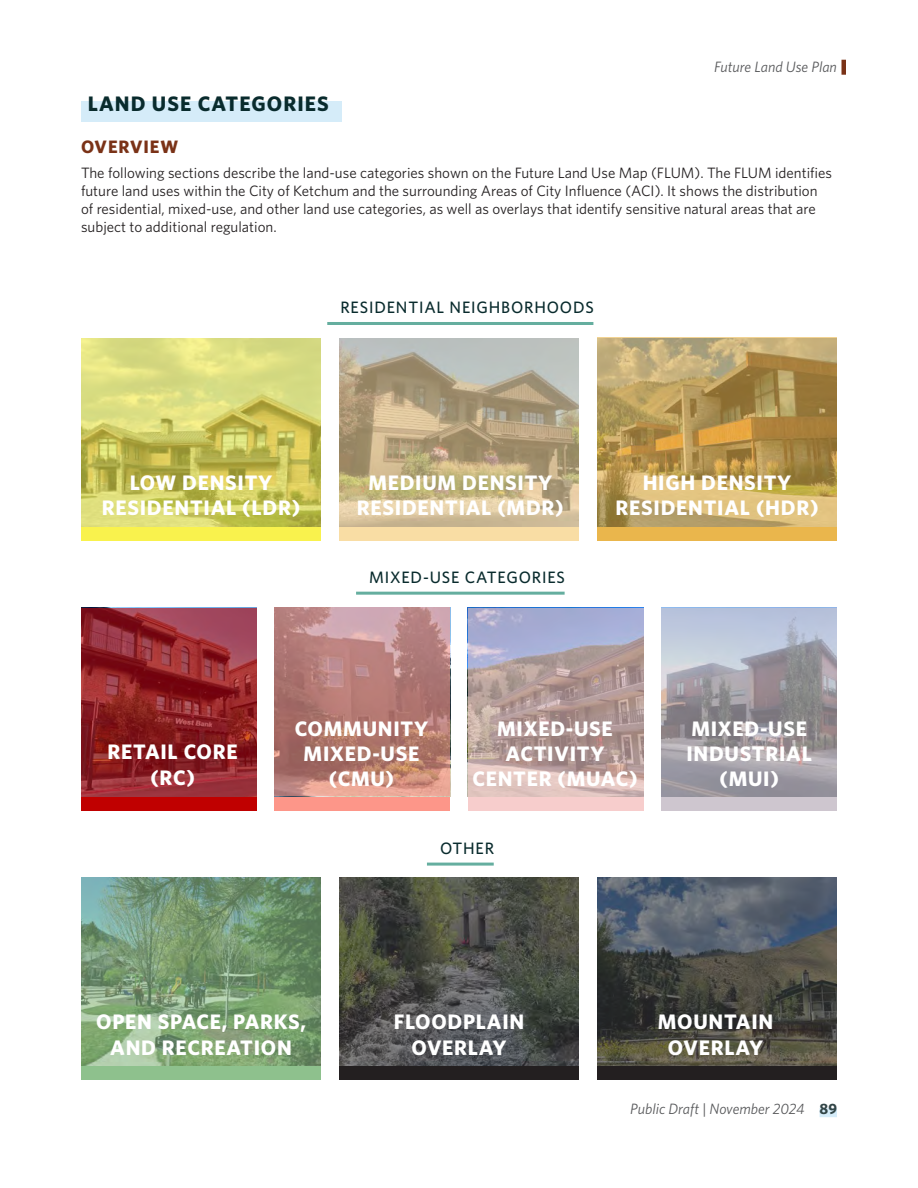
<style>
.page{position:relative;width:918px;height:1188px;background:#fff}
.page>*{position:absolute;margin:0;border:0;box-sizing:border-box;transform-origin:0 0}
.Core_Value_Heading{font:700 21px/25.2px "Whitney";letter-spacing:.035em;color:#fff;text-align:center}
.Heading_3{font:700 21px "Whitney";letter-spacing:.05em;color:#092b2d}
.Heading_4{font:700 18px "Whitney";letter-spacing:.05em;color:#7a3217}
.Heading_5{font:500 16.5px "Whitney";letter-spacing:.05em;color:#092b2d}
.Body_Text{font:15px/18px "Whitney";color:#231f20}
.t1{font:italic 15px "Whitney";color:#57585a}
.s1{font-weight:700;font-style:normal;color:#324547}
</style>
<div class="page">
<hr style="left:842px;top:60px;width:4px;height:15px;background:#7a3217">
<div style="left:820px;top:1108px;width:17px;height:9px;background:#d5ecf9"></div>
<div style="left:81px;top:101px;width:260px;height:21px;background:#d5ecf9"></div>
<div style="left:81px;top:527px;width:240px;height:14px;background:#f9f24d"></div>
<div style="left:81px;top:1066px;width:240px;height:14px;background:#8ec18d"></div>
<div style="left:339px;top:1066px;width:240px;height:14px;background:#231f20"></div>
<div style="left:597px;top:1066px;width:240px;height:14px;background:#231f20"></div>
<div style="left:81px;top:797px;width:176px;height:13px;background:#c00000"></div>
<div style="left:274px;top:797px;width:176px;height:13px;background:#fd9689"></div>
<div style="left:468px;top:797px;width:176px;height:13px;background:#f7cdcc"></div>
<div style="left:661px;top:797px;width:176px;height:13px;background:#cec6cf"></div>
<div style="left:339px;top:527px;width:240px;height:14px;background:#f9dda4"></div>
<div style="left:597px;top:527px;width:240px;height:14px;background:#eab64c"></div>
<hr style="left:327px;top:322px;width:266px;height:3px;background:#65ae9f">
<hr style="left:356px;top:592px;width:209px;height:3px;background:#65ae9f">
<hr style="left:427px;top:863px;width:67px;height:3px;background:#65ae9f">
<svg style="left:81px;top:338px;width:240px;height:189px;background:#cfcd6a"></svg>
<svg style="left:339px;top:338px;width:240px;height:189px;background:#baac8d"></svg>
<svg style="left:597px;top:338px;width:240px;height:189px;background:#b99c5c"></svg>
<svg style="left:661px;top:608px;width:176px;height:189px;background:#a4a2ac"></svg>
<svg style="left:339px;top:878px;width:240px;height:188px;background:#4d4f49"></svg>
<svg style="left:81px;top:878px;width:240px;height:188px;background:#799c76"></svg>
<svg style="left:597px;top:878px;width:240px;height:188px;background:#4d5050"></svg>
<svg style="left:468px;top:608px;width:176px;height:189px;background:#b5a3a9"></svg>
<svg style="left:274px;top:608px;width:176px;height:188px;background:#b7807a"></svg>
<svg style="left:81px;top:608px;width:176px;height:189px;background:#8f272e"></svg>
<p class="t1" style="left:714px;top:57px;width:124px">Future Land Use Plan</p>
<p class="Heading_3" style="left:88px;top:90px;width:243px">LAND USE CATEGORIES</p>
<p class="Heading_4" style="left:81px;top:135px;width:99px">OVERVIEW</p>
<p class="Body_Text" style="left:81px;top:163px;width:753px">The following sections describe the land-use categories shown on the Future Land Use Map (FLUM). The FLUM identifies future land uses within the City of Ketchum and the surrounding Areas of City Influence (ACI). It shows the distribution of residential, mixed-use, and other land use categories, as well as overlays that identify sensitive natural areas that are subject to additional regulation.</p>
<p class="Heading_5" style="left:340px;top:297px;width:255px">RESIDENTIAL NEIGHBORHOODS</p>
<p class="Core_Value_Heading" style="left:102px;top:469px;width:200px">LOW DENSITY<br>RESIDENTIAL (LDR)</p>
<p class="Core_Value_Heading" style="left:357px;top:469px;width:208px">MEDIUM DENSITY<br>RESIDENTIAL (MDR)</p>
<p class="Core_Value_Heading" style="left:616px;top:469px;width:204px">HIGH DENSITY<br>RESIDENTIAL (HDR)</p>
<p class="Core_Value_Heading" style="left:108px;top:739px;width:132px">RETAIL CORE (RC)</p>
<p class="Heading_5" style="left:369px;top:566px;width:197px">MIXED-USE CATEGORIES</p>
<p class="Core_Value_Heading" style="left:295px;top:716px;width:135px">COMMUNITY<br>MIXED-USE (CMU)</p>
<p class="Core_Value_Heading" style="left:472px;top:716px;width:167px">MIXED-USE<br>ACTIVITY<br>CENTER (MUAC)</p>
<p class="Heading_5" style="left:440px;top:837px;width:56px">OTHER</p>
<p class="Core_Value_Heading" style="left:686px;top:716px;width:127px">MIXED-USE<br>INDUSTRIAL (MUI)</p>
<p class="Core_Value_Heading" style="left:96px;top:1009px;width:211px">OPEN SPACE, PARKS,<br>AND RECREATION</p>
<p class="Core_Value_Heading" style="left:394px;top:1009px;width:132px">FLOODPLAIN<br>OVERLAY</p>
<p class="Core_Value_Heading" style="left:658px;top:1009px;width:117px">MOUNTAIN<br>OVERLAY</p>
<p class="t1" style="left:630px;top:1099px;width:208px">Public Draft | November 2024 <span class="s1">89</span></p>
</div>
